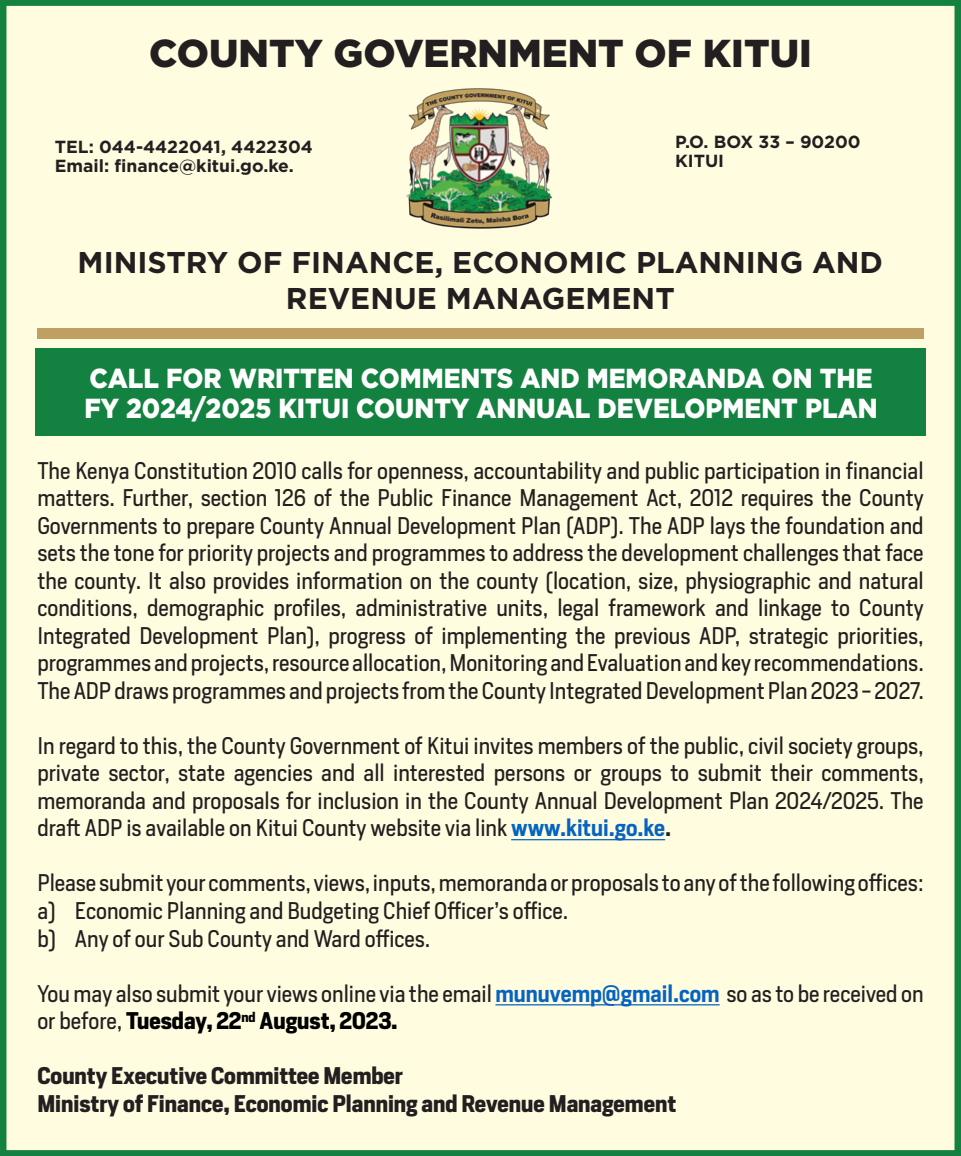
<style>
.page{position:relative;width:961px;height:1156px;background:#fff}
.page>*{position:absolute;margin:0;border:0;box-sizing:border-box;transform-origin:0 0}
.t1{font:900 38.75px "Gotham";color:#231f20}
.t2{font:700 30px/36px "Gotham";color:#231f20;text-align:center}
.t3{font:900 27.5px "Gotham";color:#fff;scale:.92 1}
.t4{font:22.5px/27.5px "Heron Sans";color:#231f20;text-align:justify;scale:.96 1}
.t5{font:700 22.5px "Heron Sans";color:#231f20;scale:.96 1}
.t6{font:700 17.5px "Gotham";color:#231f20}
.s1{font-weight:600;color:#0563c1}
.s2{font-weight:600}
.s3{font-weight:700;color:#000}
</style>
<div class="page">
<div style="left:3px;top:3px;width:954px;height:1149px;background:#fffce0"></div>
<div style="left:0;top:0;width:960px;height:1155px;border:6px solid #13813f"></div>
<div style="left:35px;top:348px;width:890px;height:88px;background:#13813f"></div>
<div style="left:37px;top:328px;width:886px;height:10px;background:#c0a062"></div>
<img style="left:406px;top:88px;width:146px;height:141px">
<hr style="left:511px;top:838px;width:154px;height:2px;background:#0563c1">
<hr style="left:495px;top:1003px;width:224px;height:2px;background:#0563c1">
<p class="t1" style="left:149px;top:26px;width:664px">COUNTY GOVERNMENT OF KITUI</p>
<p class="t6" style="left:55px;top:135px;width:260px">TEL: 044-4422041, 4422304</p>
<p class="t6" style="left:55px;top:154px;width:240px">Email: finance@kitui.go.ke.</p>
<p class="t6" style="left:675px;top:130px;width:187px">P.O. BOX 33 – 90200</p>
<p class="t6" style="left:675px;top:149px;width:51px">KITUI</p>
<p class="t2" style="left:78px;top:244px;width:806px">MINISTRY OF FINANCE, ECONOMIC PLANNING AND<br>REVENUE MANAGEMENT</p>
<p class="t3" style="left:89px;top:359px;width:852px">CALL FOR WRITTEN COMMENTS AND MEMORANDA ON THE</p>
<p class="t3" style="left:84px;top:389px;width:863px">FY 2024/2025 KITUI COUNTY ANNUAL DEVELOPMENT PLAN</p>
<p class="t4" style="left:37px;top:456px;width:924px">The Kenya Constitution 2010 calls for openness, accountability and public participation in financial matters. Further, section 126 of the Public Finance Management Act, 2012 requires the County Governments to prepare County Annual Development Plan (ADP). The ADP lays the foundation and sets the tone for priority projects and programmes to address the development challenges that face the county. It also provides information on the county (location, size, physiographic and natural conditions, demographic profiles, administrative units, legal framework and linkage to County Integrated Development Plan), progress of implementing the previous ADP, strategic priorities, programmes and projects, resource allocation, Monitoring and Evaluation and key recommendations.<br>The ADP draws programmes and projects from the County Integrated Development Plan 2023 - 2027.</p>
<p class="t4" style="left:37px;top:731px;width:924px">In regard to this, the County Government of Kitui invites members of the public, civil society groups, private sector, state agencies and all interested persons or groups to submit their comments, memoranda and proposals for inclusion in the County Annual Development Plan 2024/2025. The draft ADP is available on Kitui County website via link <span class="s1">www.kitui.go.ke</span><span class="s2">.</span></p>
<p class="t4" style="left:37px;top:868px;width:924px">Please submit your comments, views, inputs, memoranda or proposals to any of the following offices:</p>
<p class="t4" style="left:37px;top:896px;width:554px">a) Economic Planning and Budgeting Chief Officer’s office.</p>
<p class="t4" style="left:37px;top:923px;width:411px">b) Any of our Sub County and Ward offices.</p>
<p class="t4" style="left:37px;top:978px;width:924px">You may also submit your views online via the email <span class="s1">munuvemp@gmail.com</span> so as to be received on or before, <span class="s3">Tuesday, 22</span><sup>nd</sup> <span class="s3">August, 2023.</span></p>
<p class="t5" style="left:37px;top:1060px;width:382px">County Executive Committee Member</p>
<p class="t5" style="left:37px;top:1088px;width:666px">Ministry of Finance, Economic Planning and Revenue Management</p>
</div>
